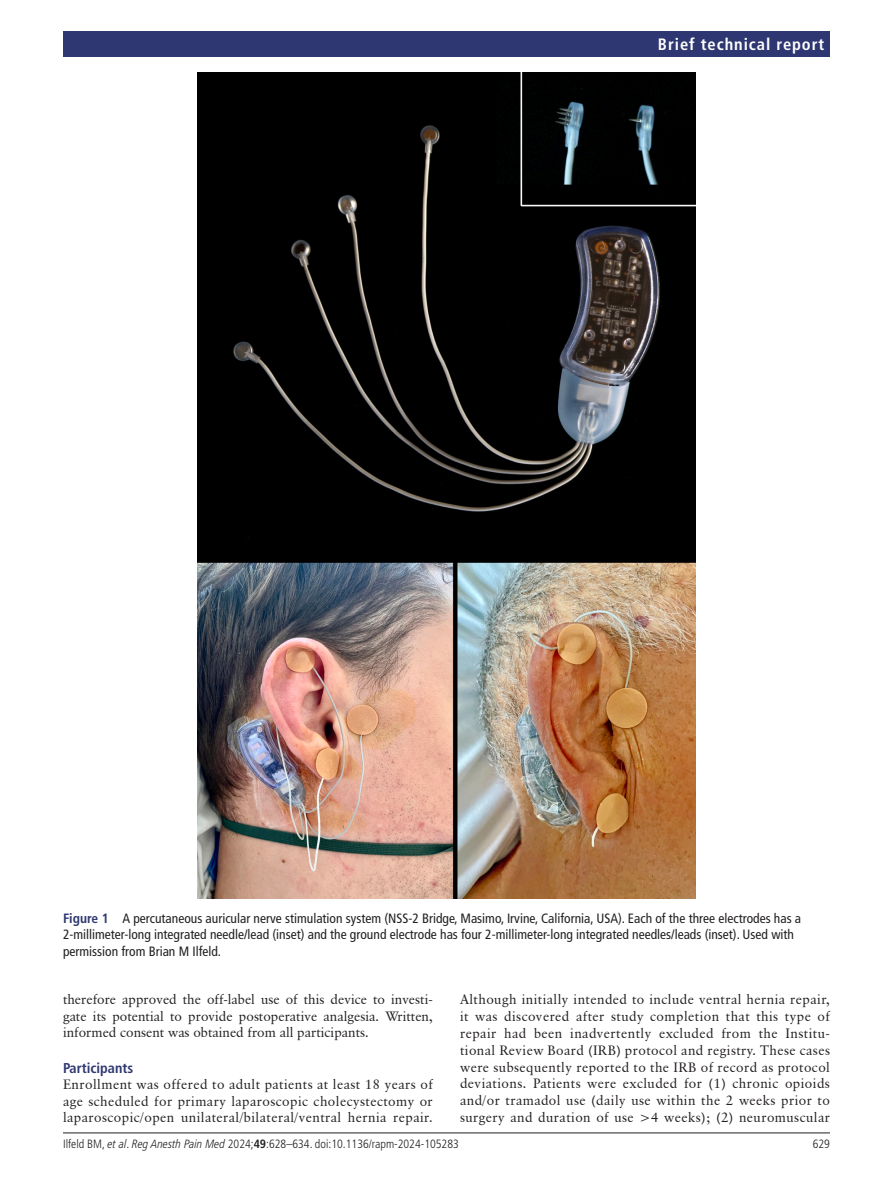
<style>
.page{position:relative;width:893px;height:1191px;background:#fff}
.page>*{position:absolute;margin:0;border:0;box-sizing:border-box;transform-origin:0 0}
.t1{font:700 condensed 16.5px "Frutiger LT Pro";letter-spacing:.055em;color:#fff}
.t2{font:700 condensed 14.25px "Frutiger LT Pro";color:#2e3771}
.t3{font:13.5px/16.8px "Classical Garamond BT";letter-spacing:.03em;color:#231f20;text-align:justify}
.t4{font:condensed 13.5px/16.5px "Frutiger LT Pro";color:#231f20}
.t5{font:300 condensed 12px "Frutiger LT Pro";color:#231f20}
.s1{font-weight:700;color:#2e3771}
.s2{font-style:italic}
.s3{font-weight:700}
</style>
<div class="page">
<hr style="left:63px;top:1132px;width:767px;height:1px;background:#231f20">
<div style="left:63px;top:31px;width:767px;height:25px;background:#2e3771"></div>
<img style="left:197px;top:72px;width:499px;height:827px">
<p class="t1" style="left:658px;top:34px;width:168px">Brief technical report</p>
<p class="t4" style="left:63px;top:910px;width:740px"><span class="s1">Figure 1</span> A percutaneous auricular nerve stimulation system (NSS-2 Bridge, Masimo, Irvine, California, USA). Each of the three electrodes has a<br>2-millimeter-long integrated needle/lead (inset) and the ground electrode has four 2-millimeter-long integrated needles/leads (inset). Used with permission from Brian M Ilfeld.</p>
<p class="t3" style="left:63px;top:991px;width:371px">therefore approved the off-label use of this device to investi&shy;gate its potential to provide postoperative analgesia. Written, informed consent was obtained from all participants.</p>
<p class="t2" style="left:63px;top:1059px;width:72px">Participants</p>
<p class="t3" style="left:63px;top:1076px;width:371px">Enrollment was offered to adult patients at least 18 years of age scheduled for primary laparoscopic cholecystectomy or laparoscopic/open unilateral/bilateral/ventral hernia repair.</p>
<p class="t3" style="left:460px;top:991px;width:371px">Although initially intended to include ventral hernia repair, it was discovered after study completion that this type of repair had been inadvertently excluded from the Institu&shy;tional Review Board (IRB) protocol and registry. These cases were subsequently reported to the IRB of record as protocol deviations. Patients were excluded for (1) chronic opioids and/or tramadol use (daily use within the 2 weeks prior to surgery and duration of use &gt;4 weeks); (2) neuromuscular</p>
<p class="t5" style="left:63px;top:1136px;width:397px">Ilfeld BM, <span class="s2">et al</span>. <span class="s2">Reg Anesth Pain Med</span> 2024;<span class="s3">49</span>:628–634. doi:10.1136/rapm-2024-105283</p>
<p class="t5" style="left:813px;top:1136px;width:19px">629</p>
</div>
